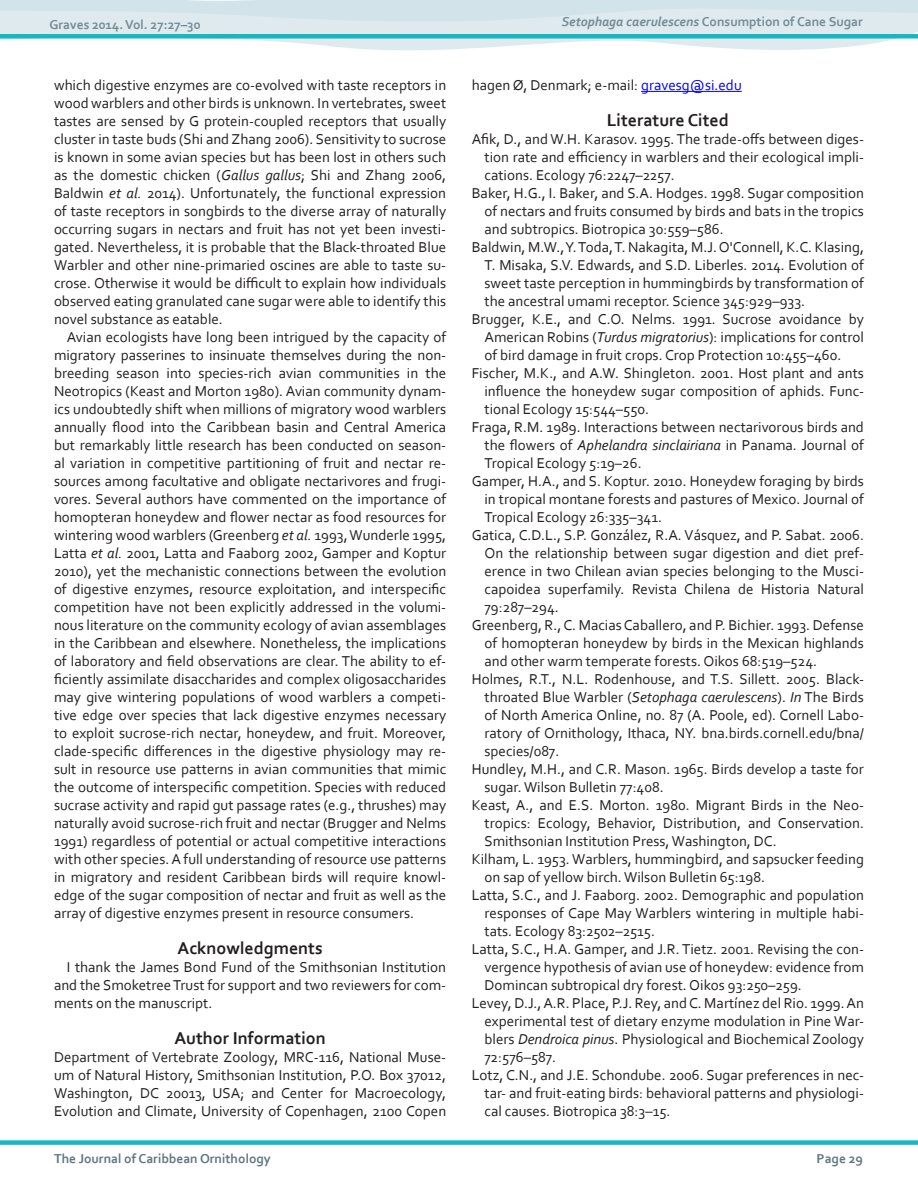
<style>
.page{position:relative;width:918px;height:1188px;background:#fff}
.page>*{position:absolute;margin:0;border:0;box-sizing:border-box;transform-origin:0 0}
.Body_Heading_1{font:700 18px "Corbel";color:#231f20}
.main_body_text{font:15px/18px "Corbel";color:#231f20;text-align:justify}
.Citation{font:15px/18px "Corbel";color:#231f20;text-align:justify}
.AuthorInfo_text_para{font:15px/18px "Corbel";color:#231f20;text-align:justify}
.t1{font:700 13.5px "Corbel";color:#758b95}
.t2{font:700 13.5px "Corbel";color:#5f7682}
.s1{font-style:italic}
.s2{color:#00f}
</style>
<div class="page">
<svg style="left:0;top:0;width:918px;height:51px;fill:#deeaee"></svg>
<div style="left:0;top:1140px;width:918px;height:5px;background:#16b7c3"></div>
<hr style="left:641px;top:91px;width:101px;height:1px;background:#00f">
<div style="left:0;top:34px;width:918px;height:5px;background:#16b7c3"></div>
<p class="t1" style="left:49px;top:16px;width:153px">Graves 2014. Vol. 27:27–30</p>
<p class="t1" style="left:562px;top:13px;width:303px"><span class="s1">Setophaga caerulescens</span> Consumption of Cane Sugar</p>
<p class="main_body_text" style="left:54px;top:76px;width:394px">which digestive enzymes are co-evolved with taste receptors in wood warblers and other birds is unknown. In vertebrates, sweet tastes are sensed by G protein-coupled receptors that usually cluster in taste buds (Shi and Zhang 2006). Sensitivity to sucrose is known in some avian species but has been lost in others such as the domestic chicken (<span class="s1">Gallus gallus</span>; Shi and Zhang 2006, Baldwin <span class="s1">et al.</span> 2014). Unfortunately, the functional expression of taste receptors in songbirds to the diverse array of naturally occurring sugars in nectars and fruit has not yet been investi&shy;gated. Nevertheless, it is probable that the Black-throated Blue Warbler and other nine-primaried oscines are able to taste su&shy;crose. Otherwise it would be difficult to explain how individuals observed eating granulated cane sugar were able to identify this novel substance as eatable.</p>
<p class="main_body_text" style="left:54px;top:328px;width:394px;text-indent:13px">Avian ecologists have long been intrigued by the capacity of migratory passerines to insinuate themselves during the non&shy;breeding season into species-rich avian communities in the Neotropics (Keast and Morton 1980). Avian community dynam&shy;ics undoubtedly shift when millions of migratory wood warblers annually flood into the Caribbean basin and Central America but remarkably little research has been conducted on season&shy;al variation in competitive partitioning of fruit and nectar re&shy;sources among facultative and obligate nectarivores and frugi&shy;vores. Several authors have commented on the importance of homopteran honeydew and flower nectar as food resources for wintering wood warblers (Greenberg <span class="s1">et al.</span> 1993, Wunderle 1995, Latta <span class="s1">et al.</span> 2001, Latta and Faaborg 2002, Gamper and Koptur 2010), yet the mechanistic connections between the evolution of digestive enzymes, resource exploitation, and interspecific competition have not been explicitly addressed in the volumi&shy;nous literature on the community ecology of avian assemblages in the Caribbean and elsewhere. Nonetheless, the implications of laboratory and field observations are clear. The ability to ef&shy;ficiently assimilate disaccharides and complex oligosaccharides may give wintering populations of wood warblers a competi&shy;tive edge over species that lack digestive enzymes necessary to exploit sucrose-rich nectar, honeydew, and fruit. Moreover, clade-specific differences in the digestive physiology may re&shy;sult in resource use patterns in avian communities that mimic the outcome of interspecific competition. Species with reduced sucrase activity and rapid gut passage rates (e.g., thrushes) may naturally avoid sucrose-rich fruit and nectar (Brugger and Nelms 1991) regardless of potential or actual competitive interactions with other species. A full understanding of resource use patterns in migratory and resident Caribbean birds will require knowl&shy;edge of the sugar composition of nectar and fruit as well as the array of digestive enzymes present in resource consumers.</p>
<p class="Body_Heading_1" style="left:178px;top:937px;width:147px">Acknowledgments</p>
<p class="main_body_text" style="left:54px;top:958px;width:394px;text-indent:13px">I thank the James Bond Fund of the Smithsonian Institution and the Smoketree Trust for support and two reviewers for com&shy;ments on the manuscript.</p>
<p class="Body_Heading_1" style="left:174px;top:1027px;width:153px">Author Information</p>
<p class="AuthorInfo_text_para" style="left:54px;top:1048px;width:394px">Department of Vertebrate Zoology, MRC-116, National Muse&shy;um of Natural History, Smithsonian Institution, P.O. Box 37012, Washington, DC 20013, USA; and Center for Macroecology, Evolution and Climate, University of Copenhagen, 2100 Copen</p>
<p class="AuthorInfo_text_para" style="left:472px;top:76px;width:272px">hagen Ø, Denmark; e-mail: <span class="s2">gravesg@si.edu</span></p>
<p class="Body_Heading_1" style="left:607px;top:109px;width:124px">Literature Cited</p>
<p class="Citation" style="left:485px;top:130px;width:381px;text-indent:-13px">Afik, D., and W.H. Karasov. 1995. The trade-offs between diges&shy;tion rate and efficiency in warblers and their ecological impli&shy;cations. Ecology 76:2247–2257.</p>
<p class="Citation" style="left:485px;top:184px;width:381px;text-indent:-13px">Baker, H.G., I. Baker, and S.A. Hodges. 1998. Sugar composition of nectars and fruits consumed by birds and bats in the tropics and subtropics. Biotropica 30:559–586.</p>
<p class="Citation" style="left:485px;top:238px;width:381px;text-indent:-13px">Baldwin, M.W., Y. Toda, T. Nakagita, M.J. O'Connell, K.C. Klasing, T. Misaka, S.V. Edwards, and S.D. Liberles. 2014. Evolution of sweet taste perception in hummingbirds by transformation of the ancestral umami receptor. Science 345:929–933.</p>
<p class="Citation" style="left:485px;top:310px;width:381px;text-indent:-13px">Brugger, K.E., and C.O. Nelms. 1991. Sucrose avoidance by American Robins (<span class="s1">Turdus migratorius</span>): implications for control of bird damage in fruit crops. Crop Protection 10:455–460.</p>
<p class="Citation" style="left:485px;top:364px;width:381px;text-indent:-13px">Fischer, M.K., and A.W. Shingleton. 2001. Host plant and ants influence the honeydew sugar composition of aphids. Func&shy;tional Ecology 15:544–550.</p>
<p class="Citation" style="left:485px;top:418px;width:381px;text-indent:-13px">Fraga, R.M. 1989. Interactions between nectarivorous birds and the flowers of <span class="s1">Aphelandra sinclairiana</span> in Panama. Journal of Tropical Ecology 5:19–26.</p>
<p class="Citation" style="left:485px;top:472px;width:381px;text-indent:-13px">Gamper, H.A., and S. Koptur. 2010. Honeydew foraging by birds in tropical montane forests and pastures of Mexico. Journal of Tropical Ecology 26:335–341.</p>
<p class="Citation" style="left:485px;top:526px;width:381px;text-indent:-13px">Gatica, C.D.L., S.P. González, R.A. Vásquez, and P. Sabat. 2006.<br>On the relationship between sugar digestion and diet pref&shy;erence in two Chilean avian species belonging to the Musci&shy;capoidea superfamily. Revista Chilena de Historia Natural 79:287–294.</p>
<p class="Citation" style="left:485px;top:616px;width:381px;text-indent:-13px">Greenberg, R., C. Macias Caballero, and P. Bichier. 1993. Defense of homopteran honeydew by birds in the Mexican highlands and other warm temperate forests. Oikos 68:519–524.</p>
<p class="Citation" style="left:485px;top:670px;width:381px;text-indent:-13px">Holmes, R.T., N.L. Rodenhouse, and T.S. Sillett. 2005. Black&shy;throated Blue Warbler (<span class="s1">Setophaga caerulescens</span>). <span class="s1">In</span> The Birds of North America Online, no. 87 (A. Poole, ed). Cornell Labo&shy;ratory of Ornithology, Ithaca, NY. bna.birds.cornell.edu/bna/ species/087.</p>
<p class="Citation" style="left:485px;top:760px;width:381px;text-indent:-13px">Hundley, M.H., and C.R. Mason. 1965. Birds develop a taste for sugar. Wilson Bulletin 77:408.</p>
<p class="Citation" style="left:485px;top:796px;width:381px;text-indent:-13px">Keast, A., and E.S. Morton. 1980. Migrant Birds in the Neo&shy;tropics: Ecology, Behavior, Distribution, and Conservation.<br>Smithsonian Institution Press, Washington, DC.</p>
<p class="Citation" style="left:485px;top:850px;width:381px;text-indent:-13px">Kilham, L. 1953. Warblers, hummingbird, and sapsucker feeding on sap of yellow birch. Wilson Bulletin 65:198.</p>
<p class="Citation" style="left:485px;top:886px;width:381px;text-indent:-13px">Latta, S.C., and J. Faaborg. 2002. Demographic and population responses of Cape May Warblers wintering in multiple habi&shy;tats. Ecology 83:2502–2515.</p>
<p class="Citation" style="left:485px;top:940px;width:381px;text-indent:-13px">Latta, S.C., H.A. Gamper, and J.R. Tietz. 2001. Revising the con&shy;vergence hypothesis of avian use of honeydew: evidence from Domincan subtropical dry forest. Oikos 93:250–259.</p>
<p class="Citation" style="left:485px;top:994px;width:381px;text-indent:-13px">Levey, D.J., A.R. Place, P.J. Rey, and C. Martínez del Rio. 1999. An experimental test of dietary enzyme modulation in Pine War&shy;blers <span class="s1">Dendroica pinus</span>. Physiological and Biochemical Zoology 72:576–587.</p>
<p class="Citation" style="left:485px;top:1066px;width:381px;text-indent:-13px">Lotz, C.N., and J.E. Schondube. 2006. Sugar preferences in nec&shy;tar- and fruit-eating birds: behavioral patterns and physiologi&shy;cal causes. Biotropica 38:3–15.</p>
<p class="t2" style="left:54px;top:1150px;width:218px">The Journal of Caribbean Ornithology</p>
<p class="t2" style="left:817px;top:1150px;width:48px">Page 29</p>
</div>
